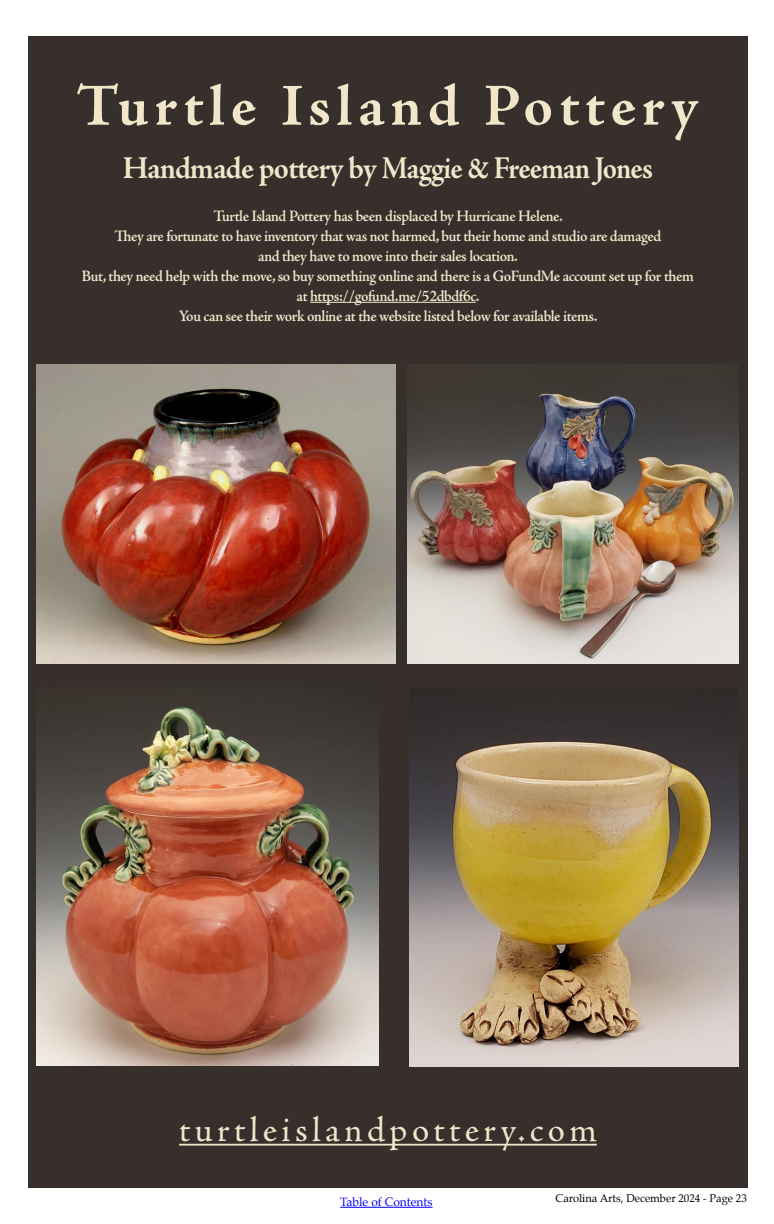
<style>
.page{position:relative;width:774px;height:1224px;background:#fff}
.page>*{position:absolute;margin:0;border:0;box-sizing:border-box;transform-origin:0 0}
.t1{font:700 60px "Adobe Jenson Pro";letter-spacing:.095em;color:#f2e6ca}
.t2{font:36px "Adobe Jenson Pro";letter-spacing:.12em;color:#f2e6ca}
.t3{font:700 32px "Adobe Jenson Pro";letter-spacing:-.03em;color:#f2e6ca;scale:.95 1}
.t4{font:600 16px/20px "Adobe Jenson Pro";letter-spacing:-.03em;color:#f2e6ca;text-align:center;scale:.95 1}
.t5{font:12px "Palatino";color:#00f}
.t6{font:11px "Palatino";color:#000}
</style>
<div class="page">
<hr style="left:340px;top:1207px;width:93px;height:1px;background:#00f">
<div style="left:28px;top:36px;width:720px;height:1152px;background:#362f2c"></div>
<hr style="left:179px;top:1144px;width:418px;height:2px;background:#f2e6ca">
<hr style="left:310px;top:302px;width:166px;height:1px;background:#f2e6ca">
<img style="left:36px;top:364px;width:359px;height:299px">
<img style="left:408px;top:364px;width:330px;height:299px">
<img style="left:36px;top:705px;width:343px;height:361px">
<img style="left:409px;top:739px;width:329px;height:327px">
<h1 class="t1" style="left:76px;top:72px;width:624px">Turtle Island Pottery</h1>
<h3 class="t3" style="left:123px;top:149px;width:560px">Handmade pottery by Maggie &amp; Freeman Jones</h3>
<p class="t4" style="left:82px;top:206px;width:646px">Turtle Island Pottery has been displaced by Hurricane Helene.<br>They are fortunate to have inventory that was not harmed, but their home and studio are damaged<br>and they have to move into their sales location.<br>But, they need help with the move, so buy something online and there is a GoFundMe account set up for them at https://gofund.me/52dbdf6c.<br>You can see their work online at the website listed below for available items.</p>
<h2 class="t2" style="left:179px;top:1109px;width:419px">turtleislandpottery.com</h2>
<p class="t5" style="left:340px;top:1192px;width:94px">Table of Contents</p>
<p class="t6" style="left:556px;top:1189px;width:193px">Carolina Arts, December 2024 - Page 23</p>
</div>
